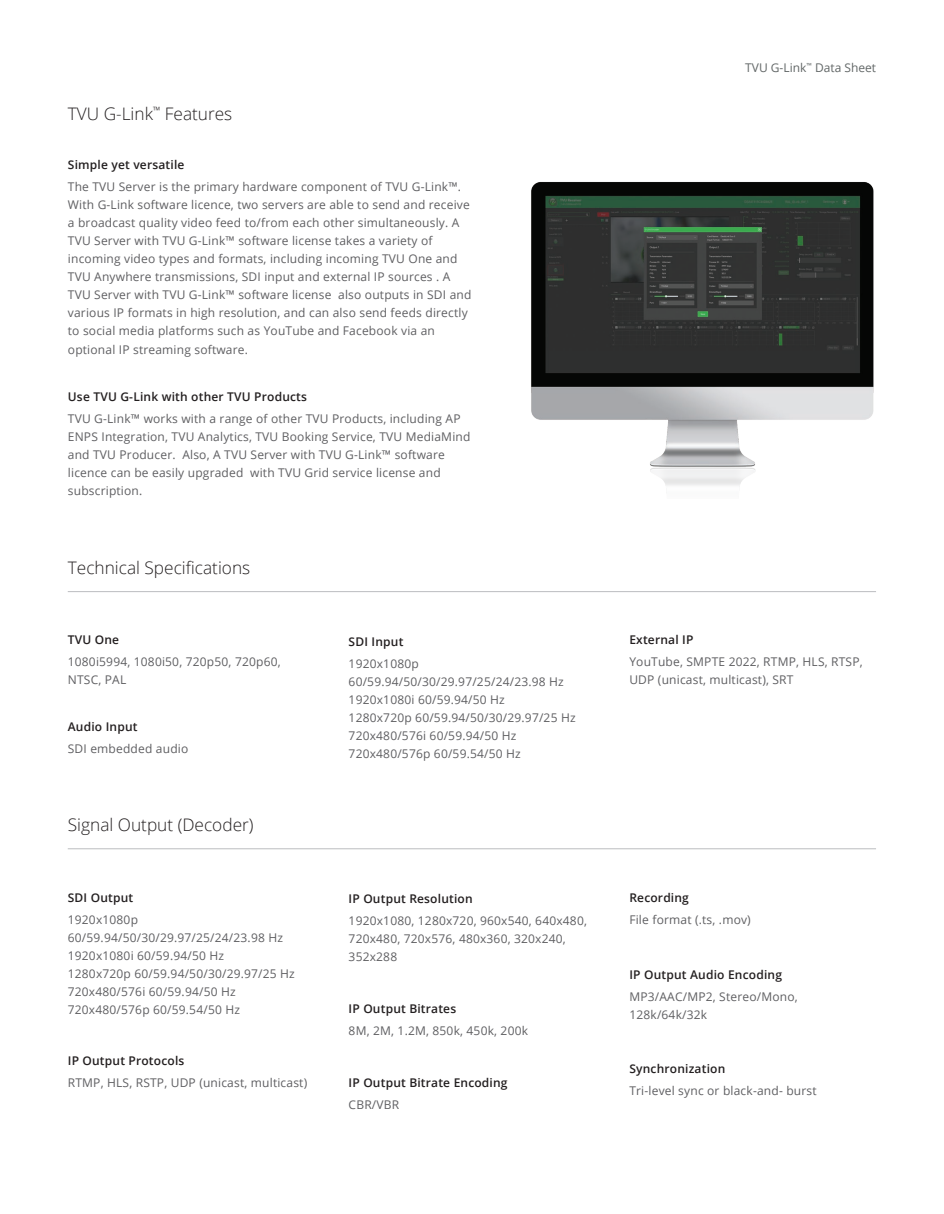
<style>
.page{position:relative;width:944px;height:1214px;background:#fff}
.page>*{position:absolute;margin:0;border:0;box-sizing:border-box;transform-origin:0 0}
.t1{font:300 17.25px "Open Sans";color:#231f20}
.t2{font:12px/18px "Open Sans";letter-spacing:.015em;color:#5f5f62}
.t3{font:600 12px "Open Sans";letter-spacing:.015em;color:#231f20}
.t4{font:12px "Open Sans";color:#626767}
</style>
<div class="page">
<hr style="left:68px;top:591px;width:808px;height:1px;background:#bcbdc0">
<hr style="left:68px;top:848px;width:808px;height:1px;background:#bcbdc0">
<img style="left:531px;top:182px;width:343px;height:304px">
<h1 class="t1" style="left:68px;top:101px;width:166px">TVU G-Link<sup>™</sup> Features</h1>
<p class="t3" style="left:68px;top:157px;width:118px">Simple yet versatile</p>
<p class="t2" style="left:68px;top:178px;width:405px">The TVU Server is the primary hardware component of TVU G-Link™.<br>With G-Link software licence, two servers are able to send and receive a broadcast quality video feed to/from each other simultaneously. A TVU Server with TVU G-Link™ software license takes a variety of incoming video types and formats, including incoming TVU One and TVU Anywhere transmissions, SDI input and external IP sources . A TVU Server with TVU G-Link™ software license also outputs in SDI and various IP formats in high resolution, and can also send feeds directly to social media platforms such as YouTube and Facebook via an optional IP streaming software.</p>
<p class="t3" style="left:68px;top:388px;width:240px">Use TVU G-Link with other TVU Products</p>
<p class="t2" style="left:68px;top:409px;width:404px">TVU G-Link™ works with a range of other TVU Products, including AP ENPS Integration, TVU Analytics, TVU Booking Service, TVU MediaMind and TVU Producer. Also, A TVU Server with TVU G-Link™ software licence can be easily upgraded with TVU Grid service license and subscription.</p>
<h1 class="t1" style="left:68px;top:556px;width:184px">Technical Specifications</h1>
<p class="t3" style="left:68px;top:632px;width:53px">TVU One</p>
<p class="t2" style="left:68px;top:653px;width:214px">1080i5994, 1080i50, 720p50, 720p60,<br>NTSC, PAL</p>
<p class="t3" style="left:68px;top:718px;width:71px">Audio Input</p>
<p class="t2" style="left:68px;top:739px;width:122px">SDI embedded audio</p>
<h1 class="t1" style="left:68px;top:813px;width:187px">Signal Output (Decoder)</h1>
<p class="t3" style="left:68px;top:889px;width:67px">SDI Output</p>
<p class="t2" style="left:68px;top:910px;width:228px">1920x1080p<br>60/59.94/50/30/29.97/25/24/23.98 Hz<br>1920x1080i 60/59.94/50 Hz<br>1280x720p 60/59.94/50/30/29.97/25 Hz<br>720x480/576i 60/59.94/50 Hz<br>720x480/576p 60/59.54/50 Hz</p>
<p class="t3" style="left:68px;top:1052px;width:118px">IP Output Protocols</p>
<p class="t2" style="left:68px;top:1073px;width:241px">RTMP, HLS, RSTP, UDP (unicast, multicast)</p>
<p class="t3" style="left:348px;top:633px;width:56px">SDI Input</p>
<p class="t2" style="left:348px;top:654px;width:228px">1920x1080p<br>60/59.94/50/30/29.97/25/24/23.98 Hz<br>1920x1080i 60/59.94/50 Hz<br>1280x720p 60/59.94/50/30/29.97/25 Hz<br>720x480/576i 60/59.94/50 Hz<br>720x480/576p 60/59.54/50 Hz</p>
<p class="t3" style="left:348px;top:890px;width:126px">IP Output Resolution</p>
<p class="t2" style="left:348px;top:911px;width:240px">1920x1080, 1280x720, 960x540, 640x480,<br>720x480, 720x576, 480x360, 320x240,<br>352x288</p>
<p class="t3" style="left:348px;top:1000px;width:109px">IP Output Bitrates</p>
<p class="t2" style="left:348px;top:1021px;width:181px">8M, 2M, 1.2M, 850k, 450k, 200k</p>
<p class="t3" style="left:348px;top:1074px;width:160px">IP Output Bitrate Encoding</p>
<p class="t2" style="left:348px;top:1095px;width:52px">CBR/VBR</p>
<p class="t4" style="left:745px;top:60px;width:132px">TVU G-Link<sup>™</sup> Data Sheet</p>
<p class="t3" style="left:629px;top:632px;width:65px">External IP</p>
<p class="t2" style="left:629px;top:653px;width:235px">YouTube, SMPTE 2022, RTMP, HLS, RTSP,<br>UDP (unicast, multicast), SRT</p>
<p class="t3" style="left:629px;top:889px;width:61px">Recording</p>
<p class="t2" style="left:629px;top:910px;width:123px">File format (.ts, .mov)</p>
<p class="t3" style="left:629px;top:966px;width:154px">IP Output Audio Encoding</p>
<p class="t2" style="left:629px;top:987px;width:170px">MP3/AAC/MP2, Stereo/Mono,<br>128k/64k/32k</p>
<p class="t3" style="left:629px;top:1060px;width:97px">Synchronization</p>
<p class="t2" style="left:629px;top:1081px;width:189px">Tri-level sync or black-and- burst</p>
</div>
